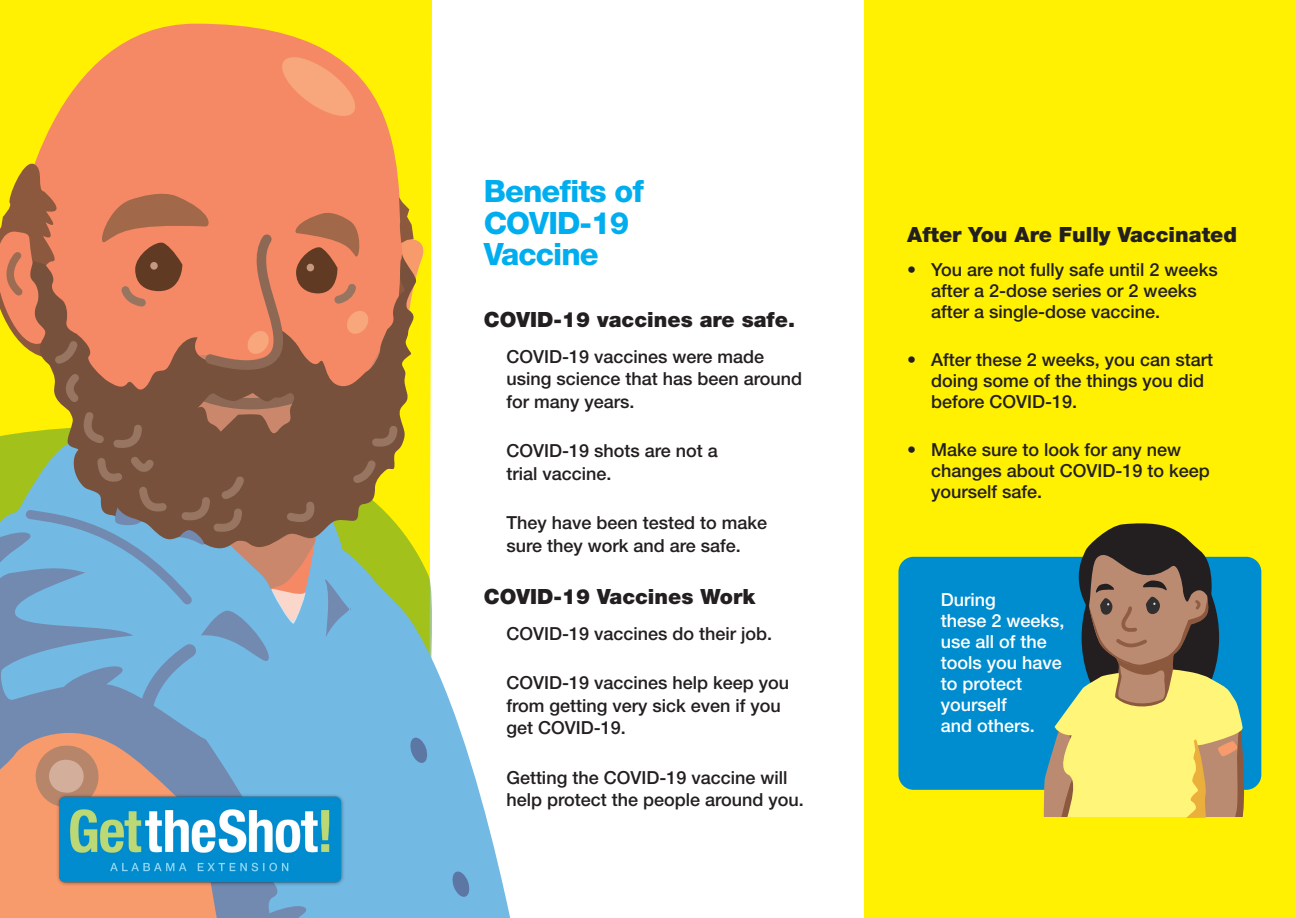
<style>
.page{position:relative;width:1296px;height:918px;background:#fff}
.page>*{position:absolute;margin:0;border:0;box-sizing:border-box;transform-origin:0 0}
.t1{font:800 30.75px/31.5px "Helvetica Neue LT Std";letter-spacing:-.03em;color:#00aeef}
.t2{font:900 21px "Helvetica Neue LT Std";color:#231f20}
.t3{font:500 18px/22.5px "Helvetica Neue LT Std";color:#231f20}
.t4{font:500 18px/21px "Helvetica Neue LT Std";color:#fff}
</style>
<div class="page">
<div style="left:865px;top:0;width:431px;height:918px;background:#fff101"></div>
<div style="left:898px;top:557px;width:363px;height:233px;background:#008dcf;border-radius:15px"></div>
<div style="left:0;top:0;width:432px;height:425px;background:#fff101"></div>
<svg style="left:0;top:24px;width:429px;height:135px;background:#f8b13e"></svg>
<svg style="left:430px;top:441px;width:80px;height:477px"></svg>
<svg style="left:278px;top:53px;width:82px;height:67px;background:#f69c69"></svg>
<svg style="left:451px;top:870px;width:19px;height:28px"></svg>
<svg style="left:1043px;top:523px;width:206px;height:295px"></svg>
<svg style="left:0;top:159px;width:430px;height:759px;background:#9b9587"></svg>
<h1 class="t1" style="left:484px;top:176px;width:161px">Benefits of<br>COVID-19<br>Vaccine</h1>
<p class="t2" style="left:484px;top:307px;width:313px">COVID-19 vaccines are safe.</p>
<p class="t3" style="left:506px;top:345px;width:297px">COVID-19 vaccines were made using science that has been around for many years.</p>
<p class="t3" style="left:506px;top:439px;width:213px">COVID-19 shots are not a trial vaccine.</p>
<p class="t3" style="left:506px;top:511px;width:262px">They have been tested to make sure they work and are safe.</p>
<p class="t2" style="left:484px;top:584px;width:273px">COVID-19 Vaccines Work</p>
<p class="t3" style="left:506px;top:622px;width:267px">COVID-19 vaccines do their job.</p>
<p class="t3" style="left:506px;top:671px;width:284px">COVID-19 vaccines help keep you from getting very sick even if you get COVID-19.</p>
<p class="t3" style="left:506px;top:766px;width:299px">Getting the COVID-19 vaccine will help protect the people around you.</p>
<p class="t2" style="left:907px;top:222px;width:331px">After You Are Fully Vaccinated</p>
<p class="t3" style="left:931px;top:259px;width:288px;line-height:21px;text-indent:-24px">• You are not fully safe until 2 weeks after a 2-dose series or 2 weeks after a single-dose vaccine.</p>
<p class="t3" style="left:931px;top:349px;width:284px;line-height:21px;text-indent:-24px">• After these 2 weeks, you can start doing some of the things you did before COVID-19.</p>
<p class="t3" style="left:931px;top:439px;width:280px;line-height:21px;text-indent:-24px">• Make sure to look for any new changes about COVID-19 to keep yourself safe.</p>
<p class="t4" style="left:941px;top:589px;width:125px">During<br>these 2 weeks, use all of the tools you have to protect yourself<br>and others.</p>
</div>
